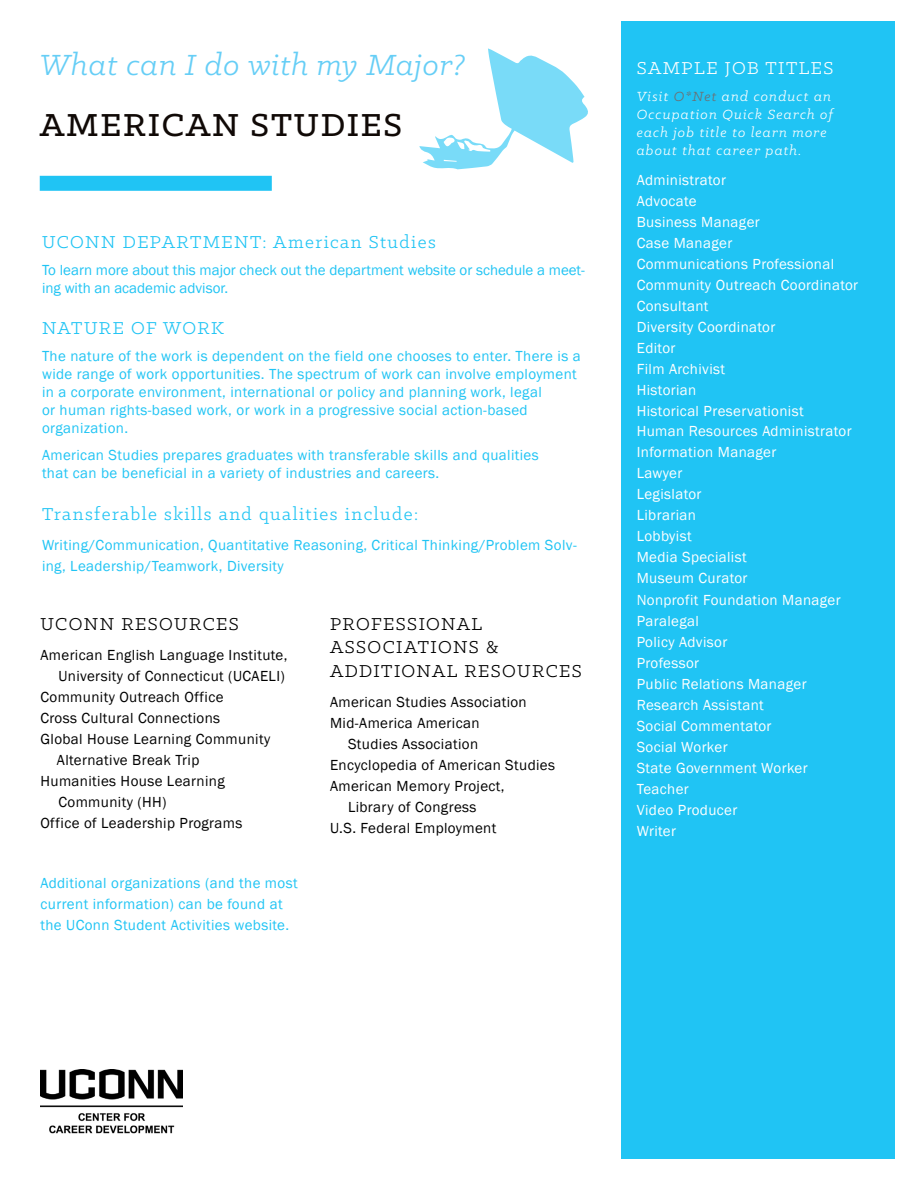
<style>
.page{position:relative;width:918px;height:1188px;background:#fff}
.page>*{position:absolute;margin:0;border:0;box-sizing:border-box;transform-origin:0 0}
.t1{font:500 36px "Klinic Slab";letter-spacing:.05em;color:#100906}
.t2{font:italic 33px "Klinic Slab";letter-spacing:.025em;color:#66cef6}
.t3{font:19.5px "Klinic Slab";letter-spacing:.075em;color:#20c4f4}
.t4{font:19.5px/23.4px "Klinic Slab";letter-spacing:.075em;color:#000}
.t5{font:19.5px "Klinic Slab";letter-spacing:.075em;color:#fff}
.t6{font:15px/18px "Franklin Gothic";letter-spacing:.025em;color:#20c4f4}
.t7{font:15px/21px "Franklin Gothic";letter-spacing:.025em;color:#fff}
.t8{font:15px "Franklin Gothic";letter-spacing:.025em;color:#000}
.t9{font:15px/18px "Franklin Gothic";color:#20c4f4}
.t10{font:italic 15px/18px "Klinic Slab";letter-spacing:.075em;color:#fff}
.s1{color:#6d6e71}
</style>
<div class="page">
<img style="left:40px;top:1070px;width:143px;height:64px">
<div style="left:621px;top:22px;width:274px;height:1137px;background:#20c4f4"></div>
<div style="left:40px;top:176px;width:232px;height:15px;background:#20c4f4"></div>
<svg style="left:419px;top:48px;width:169px;height:122px"></svg>
<h2 class="t2" style="left:40px;top:44px;width:427px">What can I do with my Major?</h2>
<h1 class="t1" style="left:40px;top:102px;width:361px">AMERICAN STUDIES</h1>
<h3 class="t3" style="left:42px;top:229px;width:395px">UCONN DEPARTMENT: American Studies</h3>
<p class="t9" style="left:42px;top:261px;width:544px">To learn more about this major check out the department website or schedule a meet&shy;ing with an academic advisor.</p>
<h3 class="t3" style="left:42px;top:316px;width:183px">NATURE OF WORK</h3>
<p class="t6" style="left:42px;top:347px;width:540px">The nature of the work is dependent on the field one chooses to enter. There is a wide range of work opportunities. The spectrum of work can involve employment in a corporate environment, international or policy and planning work, legal<br>or human rights-based work, or work in a progressive social action-based organization.</p>
<p class="t6" style="left:42px;top:446px;width:498px">American Studies prepares graduates with transferable skills and qualities that can be beneficial in a variety of industries and careers.</p>
<h3 class="t3" style="left:42px;top:501px;width:378px">Transferable skills and qualities include:</h3>
<p class="t6" style="left:42px;top:534px;width:536px;line-height:21px">Writing/Communication, Quantitative Reasoning, Critical Thinking/Problem Solv&shy;ing, Leadership/Teamwork, Diversity</p>
<h3 class="t4" style="left:40px;top:612px;width:200px">UCONN RESOURCES</h3>
<p class="t8" style="left:40px;top:646px;width:249px">American English Language Institute,</p>
<p class="t8" style="left:58px;top:667px;width:228px">University of Connecticut (UCAELI)</p>
<p class="t8" style="left:40px;top:688px;width:185px">Community Outreach Office</p>
<p class="t8" style="left:40px;top:709px;width:181px">Cross Cultural Connections</p>
<p class="t8" style="left:40px;top:730px;width:231px">Global House Learning Community</p>
<p class="t8" style="left:57px;top:751px;width:144px">Alternative Break Trip</p>
<p class="t8" style="left:40px;top:772px;width:186px">Humanities House Learning</p>
<p class="t8" style="left:58px;top:793px;width:110px">Community (HH)</p>
<p class="t8" style="left:40px;top:814px;width:204px">Office of Leadership Programs</p>
<p class="t6" style="left:40px;top:873px;width:259px;line-height:21px">Additional organizations (and the most current information) can be found at the UConn Student Activities website.</p>
<h3 class="t4" style="left:330px;top:612px;width:253px">PROFESSIONAL<br>ASSOCIATIONS &amp;<br>ADDITIONAL RESOURCES</h3>
<p class="t8" style="left:330px;top:692px;width:198px">American Studies Association</p>
<p class="t8" style="left:330px;top:713px;width:151px">Mid-America American</p>
<p class="t8" style="left:348px;top:734px;width:132px">Studies Association</p>
<p class="t8" style="left:330px;top:755px;width:227px">Encyclopedia of American Studies</p>
<p class="t8" style="left:330px;top:776px;width:176px">American Memory Project,</p>
<p class="t8" style="left:348px;top:797px;width:130px">Library of Congress</p>
<p class="t8" style="left:330px;top:818px;width:168px">U.S. Federal Employment</p>
<h3 class="t5" style="left:637px;top:55px;width:198px">SAMPLE JOB TITLES</h3>
<p class="t10" style="left:637px;top:86px;width:198px">Visit <span class="s1">O*Net</span> and conduct an<br>Occupation Quick Search of each job title to learn more about that career path.</p>
<p class="t7" style="left:637px;top:169px;width:223px">Administrator<br>Advocate<br>Business Manager<br>Case Manager<br>Communications Professional<br>Community Outreach Coordinator<br>Consultant<br>Diversity Coordinator<br>Editor<br>Film Archivist<br>Historian<br>Historical Preservationist<br>Human Resources Administrator<br>Information Manager<br>Lawyer<br>Legislator<br>Librarian<br>Lobbyist<br>Media Specialist<br>Museum Curator<br>Nonprofit Foundation Manager<br>Paralegal<br>Policy Advisor<br>Professor<br>Public Relations Manager<br>Research Assistant<br>Social Commentator<br>Social Worker<br>State Government Worker<br>Teacher<br>Video Producer<br>Writer</p>
</div>
